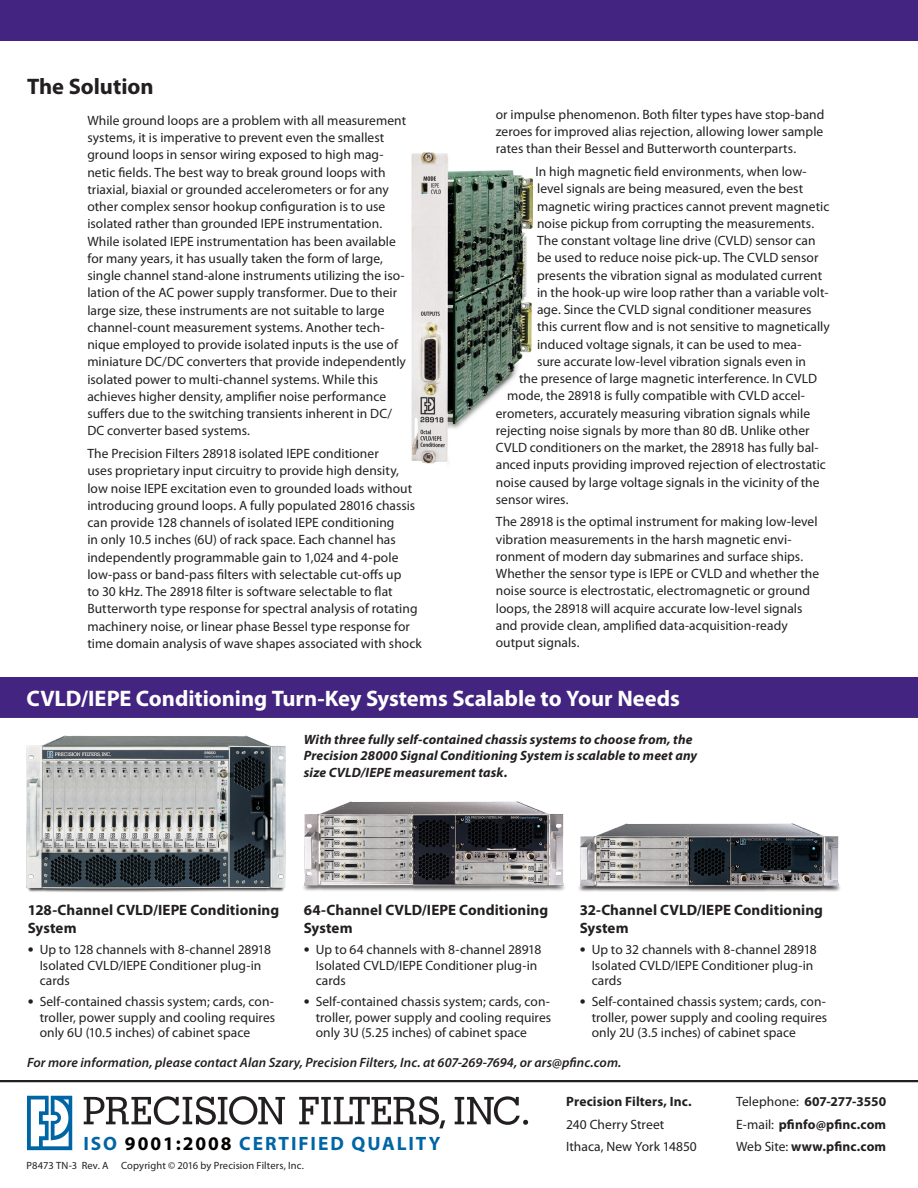
<style>
.page{position:relative;width:918px;height:1188px;background:#fff}
.page>*{position:absolute;margin:0;border:0;box-sizing:border-box;transform-origin:0 0}
.Subhead_on_Rule{font:700 22.5px "Myriad Pro";letter-spacing:-.005em;color:#fff}
.t1{font:700 22.5px "Myriad Pro";letter-spacing:-.005em;color:#231f20}
.t2{font:700 19.35px "Myriad Pro";letter-spacing:.1em;color:#0065a4}
.H4_Black{font:700 15px/18px "Myriad Pro";letter-spacing:.005em;color:#231f20}
.Body_text{font:13.5px/17.2px "Myriad Pro";letter-spacing:.005em;color:#231f20}
.Bulleted_Text_2{font:13.5px/15.8px "Myriad Pro";color:#231f20}
.Body_text-2{font:italic 700 13.5px/16.2px "Myriad Pro";letter-spacing:.01em;color:#231f20}
.Contact_Info{font:italic 600 13.5px "Myriad Pro";letter-spacing:.01em;color:#231f20}
.Address{font:700 13.5px "Myriad Pro";letter-spacing:.01em;color:#231f20}
.Address-2{font:13.5px "Myriad Pro";letter-spacing:.005em;color:#231f20}
.Address-3{font:700 13.5px "Myriad Pro";letter-spacing:-.01em;color:#231f20}
.Copyright{font:10.5px "Myriad Pro";letter-spacing:.01em;color:#231f20}
.s1{font-size:21px}
.s2{color:#000}
.s3{font-weight:400}
</style>
<div class="page">
<div style="left:0;top:0;width:918px;height:40px;background:#432480"></div>
<img style="left:411px;top:153px;width:122px;height:311px">
<hr style="left:0;top:1080px;width:918px;height:2px;background:#231f20">
<svg style="left:27px;top:1096px;width:46px;height:54px"></svg>
<svg style="left:299px;top:1096px;width:146px;height:32px"></svg>
<svg style="left:84px;top:1096px;width:201px;height:29px"></svg>
<svg style="left:455px;top:1096px;width:73px;height:29px"></svg>
<div style="left:0;top:677px;width:918px;height:41px;background:#432480"></div>
<img style="left:27px;top:735px;width:259px;height:157px">
<img style="left:303px;top:801px;width:262px;height:90px">
<img style="left:579px;top:823px;width:262px;height:69px">
<h2 class="t1" style="left:27px;top:72px;width:128px">The Solution</h2>
<p class="Body_text" style="left:87px;top:112px;width:320px">While ground loops are a problem with all measurement systems, it is imperative to prevent even the smallest ground loops in sensor wiring exposed to high mag&shy;netic fields. The best way to break ground loops with triaxial, biaxial or grounded accelerometers or for any other complex sensor hookup configuration is to use isolated rather than grounded IEPE instrumentation.<br>While isolated IEPE instrumentation has been available for many years, it has usually taken the form of large, single channel stand-alone instruments utilizing the iso&shy;lation of the AC power supply transformer. Due to their large size, these instruments are not suitable to large channel-count measurement systems. Another tech&shy;nique employed to provide isolated inputs is the use of miniature DC/DC converters that provide independently isolated power to multi-channel systems. While this achieves higher density, amplifier noise performance suffers due to the switching transients inherent in DC/ DC converter based systems.</p>
<p class="Body_text" style="left:87px;top:445px;width:336px">The Precision Filters 28918 isolated IEPE conditioner<br>uses proprietary input circuitry to provide high density, low noise IEPE excitation even to grounded loads without introducing ground loops. A fully populated 28016 chassis can provide 128 channels of isolated IEPE conditioning<br>in only 10.5 inches (6U) of rack space. Each channel has independently programmable gain to 1,024 and 4-pole low-pass or band-pass filters with selectable cut-offs up<br>to 30 kHz. The 28918 filter is software selectable to flat Butterworth type response for spectral analysis of rotating machinery noise, or linear phase Bessel type response for time domain analysis of wave shapes associated with shock</p>
<p class="Body_text" style="left:496px;top:106px;width:330px;text-align:justify">or impulse phenomenon. Both filter types have stop-band zeroes for improved alias rejection, allowing lower sample rates than their Bessel and Butterworth counterparts.</p>
<p class="Body_text" style="left:536px;top:163px;width:273px">In high magnetic field environments, when low-</p>
<p class="Body_text" style="left:537px;top:180px;width:268px">level signals are being measured, even the best</p>
<p class="Body_text" style="left:537px;top:197px;width:294px">magnetic wiring practices cannot prevent magnetic</p>
<p class="Body_text" style="left:537px;top:214px;width:279px">noise pickup from corrupting the measurements.</p>
<p class="Body_text" style="left:537px;top:232px;width:280px">The constant voltage line drive (CVLD) sensor can</p>
<p class="Body_text" style="left:537px;top:249px;width:283px">be used to reduce noise pick-up. The CVLD sensor</p>
<p class="Body_text" style="left:537px;top:266px;width:287px">presents the vibration signal as modulated current</p>
<p class="Body_text" style="left:537px;top:283px;width:293px">in the hook-up wire loop rather than a variable volt-</p>
<p class="Body_text" style="left:537px;top:301px;width:276px">age. Since the CVLD signal conditioner measures</p>
<p class="Body_text" style="left:537px;top:318px;width:294px">this current flow and is not sensitive to magnetically</p>
<p class="Body_text" style="left:537px;top:335px;width:266px">induced voltage signals, it can be used to mea-</p>
<p class="Body_text" style="left:537px;top:352px;width:271px">sure accurate low-level vibration signals even in</p>
<p class="Body_text" style="left:519px;top:370px;width:300px">the presence of large magnetic interference. In CVLD</p>
<p class="Body_text" style="left:507px;top:387px;width:300px">mode, the 28918 is fully compatible with CVLD accel-</p>
<p class="Body_text" style="left:496px;top:404px;width:316px">erometers, accurately measuring vibration signals while</p>
<p class="Body_text" style="left:496px;top:421px;width:315px">rejecting noise signals by more than 80 dB. Unlike other</p>
<p class="Body_text" style="left:496px;top:439px;width:324px">CVLD conditioners on the market, the 28918 has fully bal-</p>
<p class="Body_text" style="left:496px;top:456px;width:332px">anced inputs providing improved rejection of electrostatic</p>
<p class="Body_text" style="left:496px;top:473px;width:325px">noise caused by large voltage signals in the vicinity of the</p>
<p class="Body_text" style="left:496px;top:490px;width:74px">sensor wires.</p>
<p class="Body_text" style="left:496px;top:513px;width:325px">The 28918 is the optimal instrument for making low-level vibration measurements in the harsh magnetic envi&shy;ronment of modern day submarines and surface ships.<br>Whether the sensor type is IEPE or CVLD and whether the noise source is electrostatic, electromagnetic or ground loops, the 28918 will acquire accurate low-level signals and provide clean, amplified data-acquisition-ready output signals.</p>
<p class="Subhead_on_Rule" style="left:27px;top:683px;width:655px">CVLD/IEPE Conditioning Turn-Key Systems Scalable to Your Needs</p>
<p class="Body_text-2" style="left:304px;top:731px;width:395px">With three fully self-contained chassis systems to choose from, the<br>Precision 28000 Signal Conditioning System is scalable to meet any size CVLD/IEPE measurement task.</p>
<p class="H4_Black" style="left:28px;top:901px;width:253px">128-Channel CVLD/IEPE Conditioning<br>System</p>
<p class="Bulleted_Text_2" style="left:40px;top:941px;width:233px;text-indent:-12px"><span class="s1">•</span> Up to 128 channels with 8-channel 28918<br>Isolated CVLD/IEPE Conditioner plug-in cards</p>
<p class="Bulleted_Text_2" style="left:40px;top:993px;width:237px;text-align:justify;text-indent:-12px"><span class="s1">•</span> Self-contained chassis system; cards, con&shy;troller, power supply and cooling requires only 6U (10.5 inches) of cabinet space</p>
<p class="H4_Black" style="left:304px;top:901px;width:246px">64-Channel CVLD/IEPE Conditioning<br>System</p>
<p class="Bulleted_Text_2" style="left:316px;top:941px;width:227px;text-indent:-12px"><span class="s1">•</span> Up to 64 channels with 8-channel 28918<br>Isolated CVLD/IEPE Conditioner plug-in cards</p>
<p class="Bulleted_Text_2" style="left:316px;top:993px;width:237px;text-align:justify;text-indent:-12px"><span class="s1">•</span> Self-contained chassis system; cards, con&shy;troller, power supply and cooling requires only 3U (5.25 inches) of cabinet space</p>
<p class="H4_Black" style="left:580px;top:901px;width:245px">32-Channel CVLD/IEPE Conditioning<br>System</p>
<p class="Bulleted_Text_2" style="left:592px;top:941px;width:227px;text-indent:-12px"><span class="s1">•</span> Up to 32 channels with 8-channel 28918<br>Isolated CVLD/IEPE Conditioner plug-in cards</p>
<p class="Bulleted_Text_2" style="left:592px;top:993px;width:237px;text-align:justify;text-indent:-12px"><span class="s1">•</span> Self-contained chassis system; cards, con&shy;troller, power supply and cooling requires only 2U (3.5 inches) of cabinet space</p>
<p class="Contact_Info" style="left:27px;top:1054px;width:596px">For more information, please contact Alan Szary, Precision Filters, Inc. at 607-269-7694, or ars@pfinc.com.</p>
<p class="t2" style="left:83px;top:1131px;width:358px">ISO <span class="s2">9001:2008</span> CERTIFIED QUALITY</p>
<p class="Copyright" style="left:27px;top:1159px;width:279px">P8473 TN-3 Rev. A Copyright © 2016 by Precision Filters, Inc.</p>
<p class="Address" style="left:566px;top:1093px;width:127px">Precision Filters, Inc.</p>
<p class="Address-2" style="left:566px;top:1116px;width:100px">240 Cherry Street</p>
<p class="Address-2" style="left:566px;top:1138px;width:132px">Ithaca, New York 14850</p>
<p class="Address-3" style="left:736px;top:1093px;width:152px"><span class="s3">Telephone:</span> 607-277-3550</p>
<p class="Address" style="left:736px;top:1115px;width:152px"><span class="s3">E-mail:</span> pfinfo@pfinc.com</p>
<p class="Address" style="left:736px;top:1138px;width:152px"><span class="s3">Web Site:</span> www.pfinc.com</p>
</div>
